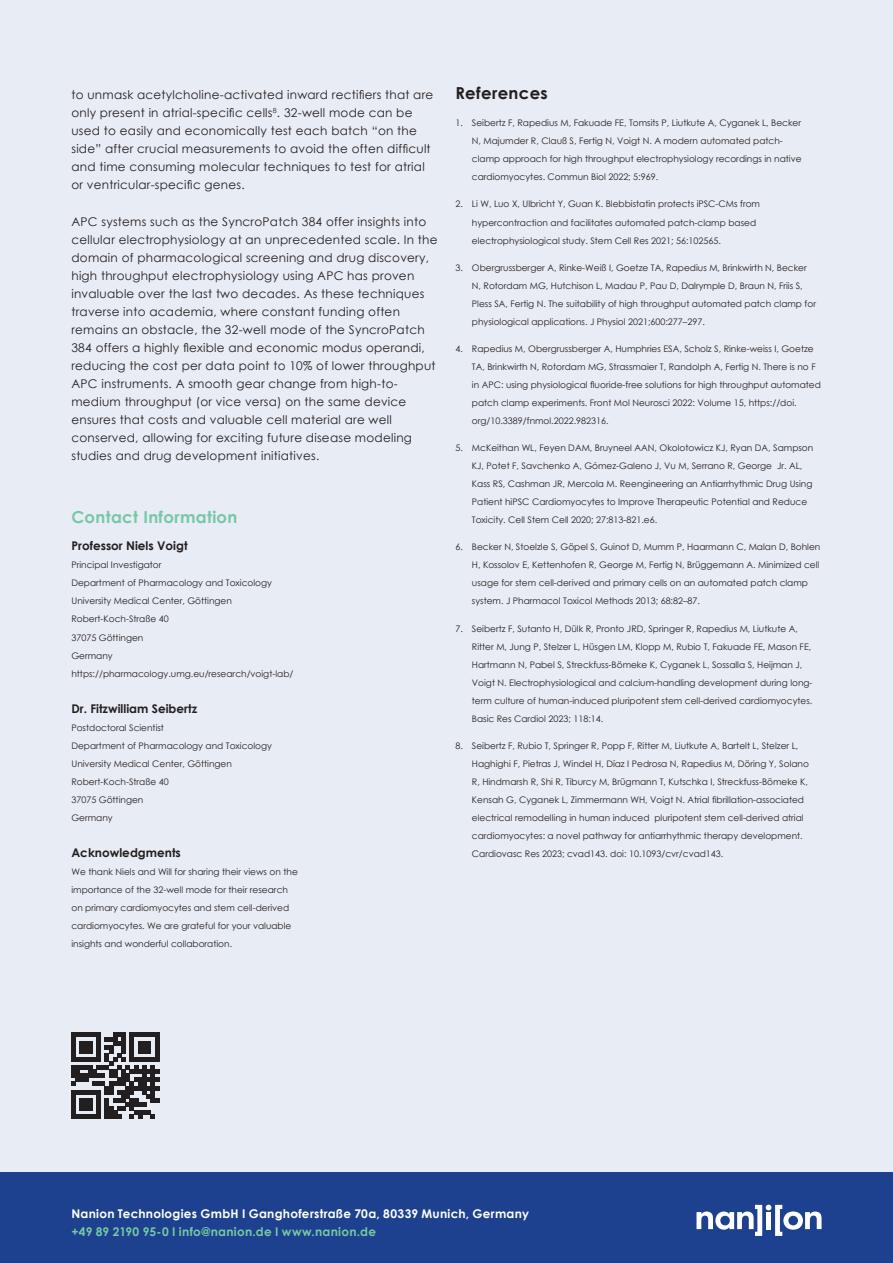
<style>
.page{position:relative;width:893px;height:1263px;background:#fff}
.page>*{position:absolute;margin:0;border:0;box-sizing:border-box;transform-origin:0 0}
.Sub-heading{font:700 16.5px "Century Gothic";letter-spacing:.02em;color:#76c8a5}
.Sub-heading-2{font:700 16.5px "Century Gothic";letter-spacing:.02em;color:#231f20}
.Body_copy{font:12px/18px "Century Gothic";letter-spacing:.02em;color:#231f20}
.Product_headline{font:700 12px/18px "Century Gothic";letter-spacing:.02em;color:#fff}
.t1{font:700 12px "Century Gothic";color:#231f20}
.t2{font:9px/18px "Century Gothic";color:#231f20}
.s1{color:#76c8a5}
</style>
<div class="page">
<div style="left:0;top:0;width:893px;height:1173px;background:#e8ecf4"></div>
<div style="left:0;top:1173px;width:893px;height:90px;background:#1d418e"></div>
<svg style="left:71px;top:1033px;width:88px;height:86px"></svg>
<svg style="left:696px;top:1205px;width:125px;height:31px"></svg>
<p class="Body_copy" style="left:71px;top:86px;width:363px">to unmask acetylcholine-activated inward rectifiers that are only present in atrial-specific cells<sup>8</sup>. 32-well mode can be used to easily and economically test each batch “on the side” after crucial measurements to avoid the often difficult and time consuming molecular techniques to test for atrial or ventricular-specific genes.</p>
<p class="Body_copy" style="left:71px;top:212px;width:368px">APC systems such as the SyncroPatch 384 offer insights into cellular electrophysiology at an unprecedented scale. In the domain of pharmacological screening and drug discovery, high throughput electrophysiology using APC has proven invaluable over the last two decades. As these techniques traverse into academia, where constant funding often remains an obstacle, the 32-well mode of the SyncroPatch 384 offers a highly flexible and economic modus operandi, reducing the cost per data point to 10% of lower throughput APC instruments. A smooth gear change from high-to&shy;medium throughput (or vice versa) on the same device ensures that costs and valuable cell material are well conserved, allowing for exciting future disease modeling studies and drug development initiatives.</p>
<p class="Sub-heading" style="left:71px;top:505px;width:167px">Contact Information</p>
<p class="t1" style="left:71px;top:537px;width:118px">Professor Niels Voigt</p>
<p class="t2" style="left:71px;top:556px;width:92px">Principal Investigator</p>
<p class="t2" style="left:71px;top:574px;width:202px">Department of Pharmacology and Toxicology</p>
<p class="t2" style="left:71px;top:592px;width:162px">University Medical Center, Göttingen</p>
<p class="t2" style="left:71px;top:610px;width:99px">Robert-Koch-Straße 40</p>
<p class="t2" style="left:71px;top:628px;width:73px">37075 Göttingen</p>
<p class="t2" style="left:71px;top:646px;width:43px">Germany</p>
<p class="t2" style="left:71px;top:664px;width:223px">https://pharmacology.umg.eu/research/voigt-lab/</p>
<p class="t1" style="left:71px;top:699px;width:127px">Dr. Fitzwilliam Seibertz</p>
<p class="t2" style="left:71px;top:718px;width:94px">Postdoctoral Scientist</p>
<p class="t2" style="left:71px;top:736px;width:202px">Department of Pharmacology and Toxicology</p>
<p class="t2" style="left:71px;top:754px;width:162px">University Medical Center, Göttingen</p>
<p class="t2" style="left:71px;top:772px;width:99px">Robert-Koch-Straße 40</p>
<p class="t2" style="left:71px;top:790px;width:73px">37075 Göttingen</p>
<p class="t2" style="left:71px;top:808px;width:43px">Germany</p>
<p class="t1" style="left:71px;top:843px;width:111px">Acknowledgments</p>
<p class="t2" style="left:71px;top:863px;width:228px">We thank Niels and Will for sharing their views on the importance of the 32-well mode for their research on primary cardiomyocytes and stem cell-derived cardiomyocytes. We are grateful for your valuable insights and wonderful collaboration.</p>
<p class="Sub-heading-2" style="left:455px;top:81px;width:94px">References</p>
<p class="t2" style="left:472px;top:114px;width:331px;text-indent:-16px">1. Seibertz F, Rapedius M, Fakuade FE, Tomsits P, Liutkute A, Cyganek L, Becker N, Majumder R, Clauß S, Fertig N, Voigt N. A modern automated patch&shy;clamp approach for high throughput electrophysiology recordings in native cardiomyocytes. Commun Biol 2022; 5:969.</p>
<p class="t2" style="left:472px;top:195px;width:290px;text-indent:-16px">2. Li W, Luo X, Ulbricht Y, Guan K. Blebbistatin protects iPSC-CMs from hypercontraction and facilitates automated patch-clamp based electrophysiological study. Stem Cell Res 2021; 56:102565.</p>
<p class="t2" style="left:472px;top:258px;width:346px;text-indent:-16px">3. Obergrussberger A, Rinke-Weiß I, Goetze TA, Rapedius M, Brinkwirth N, Becker N, Rotordam MG, Hutchison L, Madau P, Pau D, Dalrymple D, Braun N, Friis S, Pless SA, Fertig N. The suitability of high throughput automated patch clamp for physiological applications. J Physiol 2021;600:277–297.</p>
<p class="t2" style="left:472px;top:339px;width:350px;text-indent:-16px">4. Rapedius M, Obergrussberger A, Humphries ESA, Scholz S, Rinke-weiss I, Goetze TA, Brinkwirth N, Rotordam MG, Strassmaier T, Randolph A, Fertig N. There is no F in APC: using physiological fluoride-free solutions for high throughput automated patch clamp experiments. Front Mol Neurosci 2022: Volume 15, https://doi. org/10.3389/fnmol.2022.982316.</p>
<p class="t2" style="left:472px;top:439px;width:343px;text-indent:-16px">5. McKeithan WL, Feyen DAM, Bruyneel AAN, Okolotowicz KJ, Ryan DA, Sampson KJ, Potet F, Savchenko A, Gómez-Galeno J, Vu M, Serrano R, George Jr. AL, Kass RS, Cashman JR, Mercola M. Reengineering an Antiarrhythmic Drug Using Patient hiPSC Cardiomyocytes to Improve Therapeutic Potential and Reduce Toxicity. Cell Stem Cell 2020; 27:813-821.e6.</p>
<p class="t2" style="left:472px;top:538px;width:350px;text-indent:-16px">6. Becker N, Stoelzle S, Göpel S, Guinot D, Mumm P, Haarmann C, Malan D, Bohlen H, Kossolov E, Kettenhofen R, George M, Fertig N, Brüggemann A. Minimized cell usage for stem cell-derived and primary cells on an automated patch clamp system. J Pharmacol Toxicol Methods 2013; 68:82–87.</p>
<p class="t2" style="left:472px;top:619px;width:342px;text-indent:-16px">7. Seibertz F, Sutanto H, Dülk R, Pronto JRD, Springer R, Rapedius M, Liutkute A, Ritter M, Jung P, Stelzer L, Hüsgen LM, Klopp M, Rubio T, Fakuade FE, Mason FE, Hartmann N, Pabel S, Streckfuss-Bömeke K, Cyganek L, Sossalla S, Heijman J, Voigt N. Electrophysiological and calcium-handling development during long&shy;term culture of human-induced pluripotent stem cell-derived cardiomyocytes.<br>Basic Res Cardiol 2023; 118:14.</p>
<p class="t2" style="left:472px;top:736px;width:339px;text-indent:-16px">8. Seibertz F, Rubio T, Springer R, Popp F, Ritter M, Liutkute A, Bartelt L, Stelzer L, Haghighi F, Pietras J, Windel H, Díaz I Pedrosa N, Rapedius M, Döring Y, Solano R, Hindmarsh R, Shi R, Tiburcy M, Brügmann T, Kutschka I, Streckfuss-Bömeke K, Kensah G, Cyganek L, Zimmermann WH, Voigt N. Atrial fibrillation-associated electrical remodelling in human induced pluripotent stem cell-derived atrial cardiomyocytes: a novel pathway for antiarrhythmic therapy development.<br>Cardiovasc Res 2023; cvad143. doi: 10.1093/cvr/cvad143.</p>
<p class="Product_headline" style="left:71px;top:1204px;width:459px">Nanion Technologies GmbH I Ganghoferstraße 70a, 80339 Munich, Germany <span class="s1">+49 89 2190 95-0 I info@nanion.de I www.nanion.de</span></p>
</div>
